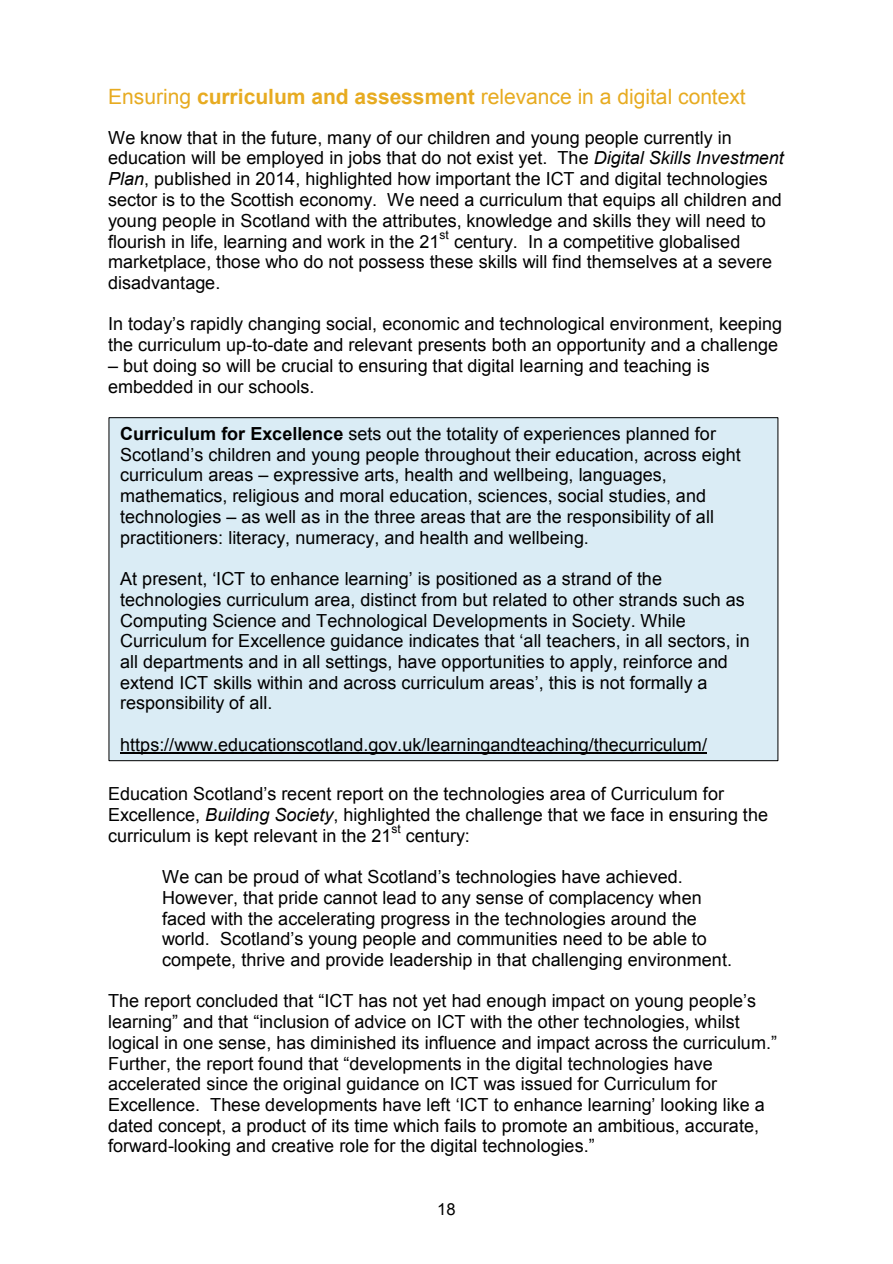
<style>
.page{position:relative;width:893px;height:1264px;background:#fff}
.page>*{position:absolute;margin:0;border:0;box-sizing:border-box;transform-origin:0 0}
.t1{font:21px "Arial";color:#e7ab21}
.t2{font:18px/20.7px "Arial";color:#000}
.t3{font:16.5px "Arial";color:#000}
.t4{font:12px "Arial";color:#000}
.s1{font-weight:700}
.s2{font-style:italic}
</style>
<div class="page">
<div style="left:109px;top:417px;width:668px;height:343px;background:#daecf5"></div>
<img style="left:108px;top:423px;width:671px;height:331px">
<hr style="left:120px;top:752px;width:586px;height:1px;background:#000">
<p class="t1" style="left:108px;top:83px;width:639px">Ensuring <span class="s1">curriculum and assessment</span> relevance in a digital context</p>
<p class="t2" style="left:108px;top:127px;width:677px">We know that in the future, many of our children and young people currently in education will be employed in jobs that do not exist yet. The <span class="s2">Digital Skills Investment Plan</span>, published in 2014, highlighted how important the ICT and digital technologies sector is to the Scottish economy. We need a curriculum that equips all children and young people in Scotland with the attributes, knowledge and skills they will need to flourish in life, learning and work in the 21</p>
<p class="t4" style="left:439px;top:227px;width:11px">st</p>
<p class="t2" style="left:108px;top:231px;width:665px;text-indent:346px">century. In a competitive globalised marketplace, those who do not possess these skills will find themselves at a severe disadvantage.</p>
<p class="t2" style="left:108px;top:314px;width:675px">In today’s rapidly changing social, economic and technological environment, keeping the curriculum up-to-date and relevant presents both an opportunity and a challenge</p>
<p class="t2" style="left:108px;top:355px;width:603px">– but doing so will be crucial to ensuring that digital learning and teaching is embedded in our schools.</p>
<p class="t2" style="left:120px;top:423px;width:622px"><span class="s1">Curriculum for Excellence</span> sets out the totality of experiences planned for Scotland’s children and young people throughout their education, across eight curriculum areas – expressive arts, health and wellbeing, languages, mathematics, religious and moral education, sciences, social studies, and technologies – as well as in the three areas that are the responsibility of all practitioners: literacy, numeracy, and health and wellbeing.</p>
<p class="t2" style="left:120px;top:568px;width:631px">At present, ‘ICT to enhance learning’ is positioned as a strand of the technologies curriculum area, distinct from but related to other strands such as Computing Science and Technological Developments in Society. While Curriculum for Excellence guidance indicates that ‘all teachers, in all sectors, in all departments and in all settings, have opportunities to apply, reinforce and extend ICT skills within and across curriculum areas’, this is not formally a responsibility of all.</p>
<p class="t2" style="left:120px;top:734px;width:588px">https://www.educationscotland.gov.uk/learningandteaching/thecurriculum/</p>
<p class="t2" style="left:108px;top:783px;width:661px">Education Scotland’s recent report on the technologies area of Curriculum for<br>Excellence, <span class="s2">Building Society</span>, highlighted the challenge that we face in ensuring the curriculum is kept relevant in the 21</p>
<p class="t4" style="left:391px;top:821px;width:11px">st</p>
<p class="t2" style="left:406px;top:825px;width:65px">century:</p>
<p class="t2" style="left:162px;top:866px;width:571px">We can be proud of what Scotland’s technologies have achieved.<br>However, that pride cannot lead to any sense of complacency when faced with the accelerating progress in the technologies around the world. Scotland’s young people and communities need to be able to compete, thrive and provide leadership in that challenging environment.</p>
<p class="t2" style="left:108px;top:990px;width:670px">The report concluded that “ICT has not yet had enough impact on young people’s learning” and that “inclusion of advice on ICT with the other technologies, whilst logical in one sense, has diminished its influence and impact across the curriculum.” Further, the report found that “developments in the digital technologies have accelerated since the original guidance on ICT was issued for Curriculum for Excellence. These developments have left ‘ICT to enhance learning’ looking like a dated concept, a product of its time which fails to promote an ambitious, accurate, forward-looking and creative role for the digital technologies.”</p>
<p class="t3" style="left:437px;top:1198px;width:20px">18</p>
</div>
